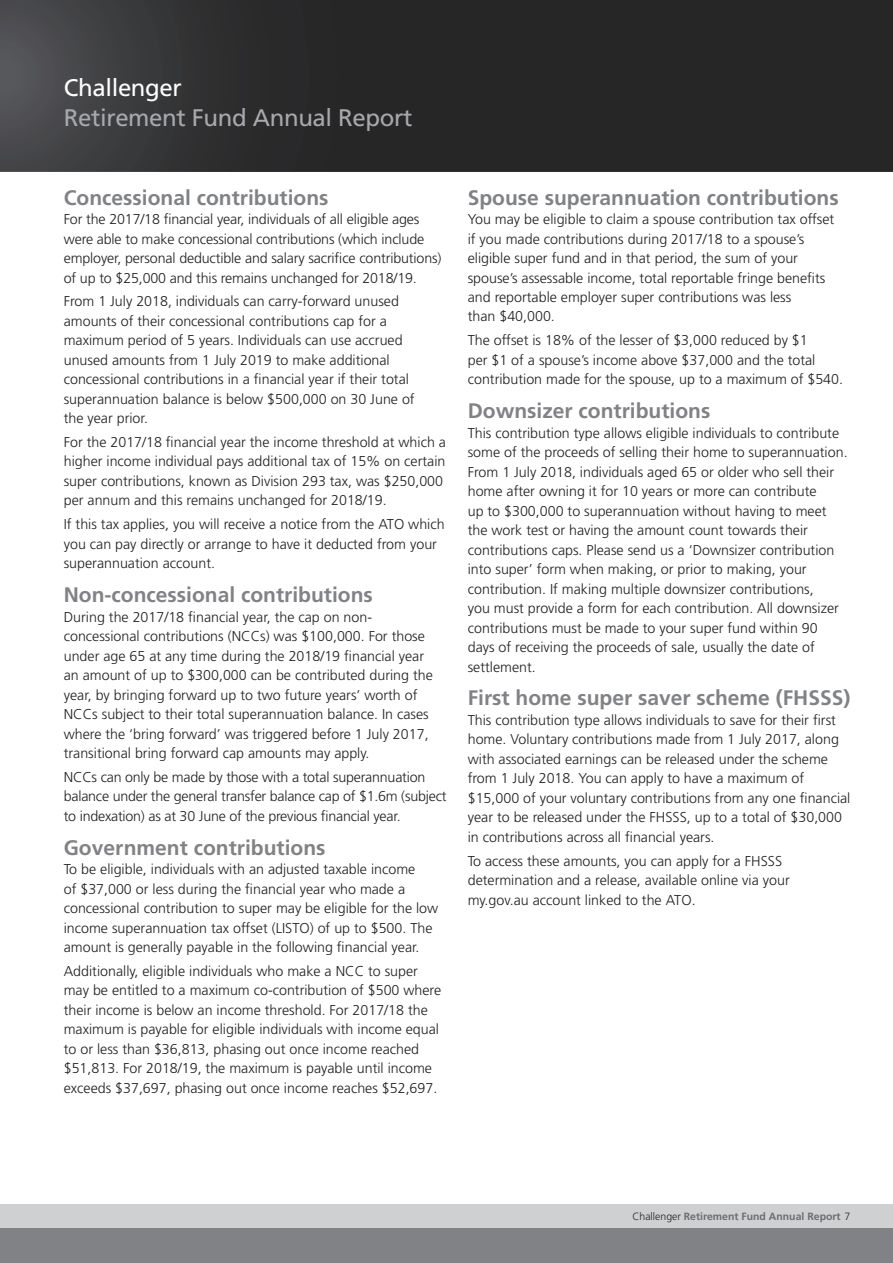
<style>
.page{position:relative;width:893px;height:1263px;background:#fff}
.page>*{position:absolute;margin:0;border:0;box-sizing:border-box;transform-origin:0 0}
.t1{font:24px "Frutiger";letter-spacing:-.015em;color:#a8a9ad}
.t2{font:24px "Frutiger";letter-spacing:-.015em;color:#fff}
.t3{font:700 21px "Frutiger";color:#808285}
.t4{font:300 14.25px/19.5px "Frutiger";color:#231f20}
.t5{font:700 10.5px "Frutiger";color:#6c6d70}
.s1{font-weight:300;color:#231f20}
</style>
<div class="page">
<svg style="left:0;top:0;width:893px;height:171px;background:#2d2d2e"></svg>
<div style="left:0;top:1204px;width:893px;height:59px;background:#cfd0d2"></div>
<div style="left:0;top:1228px;width:893px;height:35px;background:#808285"></div>
<h1 class="t2" style="left:64px;top:74px;width:120px">Challenger</h1>
<h1 class="t1" style="left:64px;top:104px;width:350px">Retirement Fund Annual Report</h1>
<h2 class="t3" style="left:64px;top:185px;width:266px">Concessional contributions</h2>
<p class="t4" style="left:64px;top:209px;width:379px">For the 2017/18 financial year, individuals of all eligible ages were able to make concessional contributions (which include employer, personal deductible and salary sacrifice contributions) of up to $25,000 and this remains unchanged for 2018/19.</p>
<p class="t4" style="left:64px;top:292px;width:352px">From 1 July 2018, individuals can carry-forward unused amounts of their concessional contributions cap for a maximum period of 5 years. Individuals can use accrued unused amounts from 1 July 2019 to make additional concessional contributions in a financial year if their total superannuation balance is below $500,000 on 30 June of the year prior.</p>
<p class="t4" style="left:64px;top:432px;width:384px">For the 2017/18 financial year the income threshold at which a higher income individual pays additional tax of 15% on certain super contributions, known as Division 293 tax, was $250,000 per annum and this remains unchanged for 2018/19.</p>
<p class="t4" style="left:64px;top:514px;width:382px">If this tax applies, you will receive a notice from the ATO which you can pay directly or arrange to have it deducted from your superannuation account.</p>
<h2 class="t3" style="left:64px;top:582px;width:311px">Non-concessional contributions</h2>
<p class="t4" style="left:64px;top:607px;width:371px">During the 2017/18 financial year, the cap on non&shy;concessional contributions (NCCs) was $100,000. For those under age 65 at any time during the 2018/19 financial year an amount of up to $300,000 can be contributed during the year, by bringing forward up to two future years’ worth of NCCs subject to their total superannuation balance. In cases where the ‘bring forward’ was triggered before 1 July 2017, transitional bring forward cap amounts may apply.</p>
<p class="t4" style="left:64px;top:767px;width:384px">NCCs can only be made by those with a total superannuation balance under the general transfer balance cap of $1.6m (subject to indexation) as at 30 June of the previous financial year.</p>
<h2 class="t3" style="left:64px;top:835px;width:263px">Government contributions</h2>
<p class="t4" style="left:64px;top:859px;width:376px">To be eligible, individuals with an adjusted taxable income<br>of $37,000 or less during the financial year who made a concessional contribution to super may be eligible for the low income superannuation tax offset (LISTO) of up to $500. The amount is generally payable in the following financial year.</p>
<p class="t4" style="left:64px;top:961px;width:379px">Additionally, eligible individuals who make a NCC to super may be entitled to a maximum co-contribution of $500 where their income is below an income threshold. For 2017/18 the maximum is payable for eligible individuals with income equal to or less than $36,813, phasing out once income reached $51,813. For 2018/19, the maximum is payable until income exceeds $37,697, phasing out once income reaches $52,697.</p>
<h2 class="t3" style="left:468px;top:185px;width:373px">Spouse superannuation contributions</h2>
<p class="t4" style="left:468px;top:209px;width:368px">You may be eligible to claim a spouse contribution tax offset if you made contributions during 2017/18 to a spouse’s eligible super fund and in that period, the sum of your spouse’s assessable income, total reportable fringe benefits and reportable employer super contributions was less<br>than $40,000.</p>
<p class="t4" style="left:468px;top:331px;width:377px">The offset is 18% of the lesser of $3,000 reduced by $1<br>per $1 of a spouse’s income above $37,000 and the total contribution made for the spouse, up to a maximum of $540.</p>
<h2 class="t3" style="left:468px;top:398px;width:244px">Downsizer contributions</h2>
<p class="t4" style="left:468px;top:423px;width:381px">This contribution type allows eligible individuals to contribute some of the proceeds of selling their home to superannuation.<br>From 1 July 2018, individuals aged 65 or older who sell their home after owning it for 10 years or more can contribute<br>up to $300,000 to superannuation without having to meet the work test or having the amount count towards their contributions caps. Please send us a ‘Downsizer contribution into super’ form when making, or prior to making, your contribution. If making multiple downsizer contributions,<br>you must provide a form for each contribution. All downsizer contributions must be made to your super fund within 90 days of receiving the proceeds of sale, usually the date of settlement.</p>
<h2 class="t3" style="left:468px;top:686px;width:384px">First home super saver scheme (FHSSS)</h2>
<p class="t4" style="left:468px;top:710px;width:384px">This contribution type allows individuals to save for their first home. Voluntary contributions made from 1 July 2017, along with associated earnings can be released under the scheme from 1 July 2018. You can apply to have a maximum of $15,000 of your voluntary contributions from any one financial year to be released under the FHSSS, up to a total of $30,000 in contributions across all financial years.</p>
<p class="t4" style="left:468px;top:851px;width:323px">To access these amounts, you can apply for a FHSSS determination and a release, available online via your my.gov.au account linked to the ATO.</p>
<p class="t5" style="left:632px;top:1210px;width:219px"><span class="s1">Challenger</span> Retirement Fund Annual Report <span class="s1">7</span></p>
</div>
